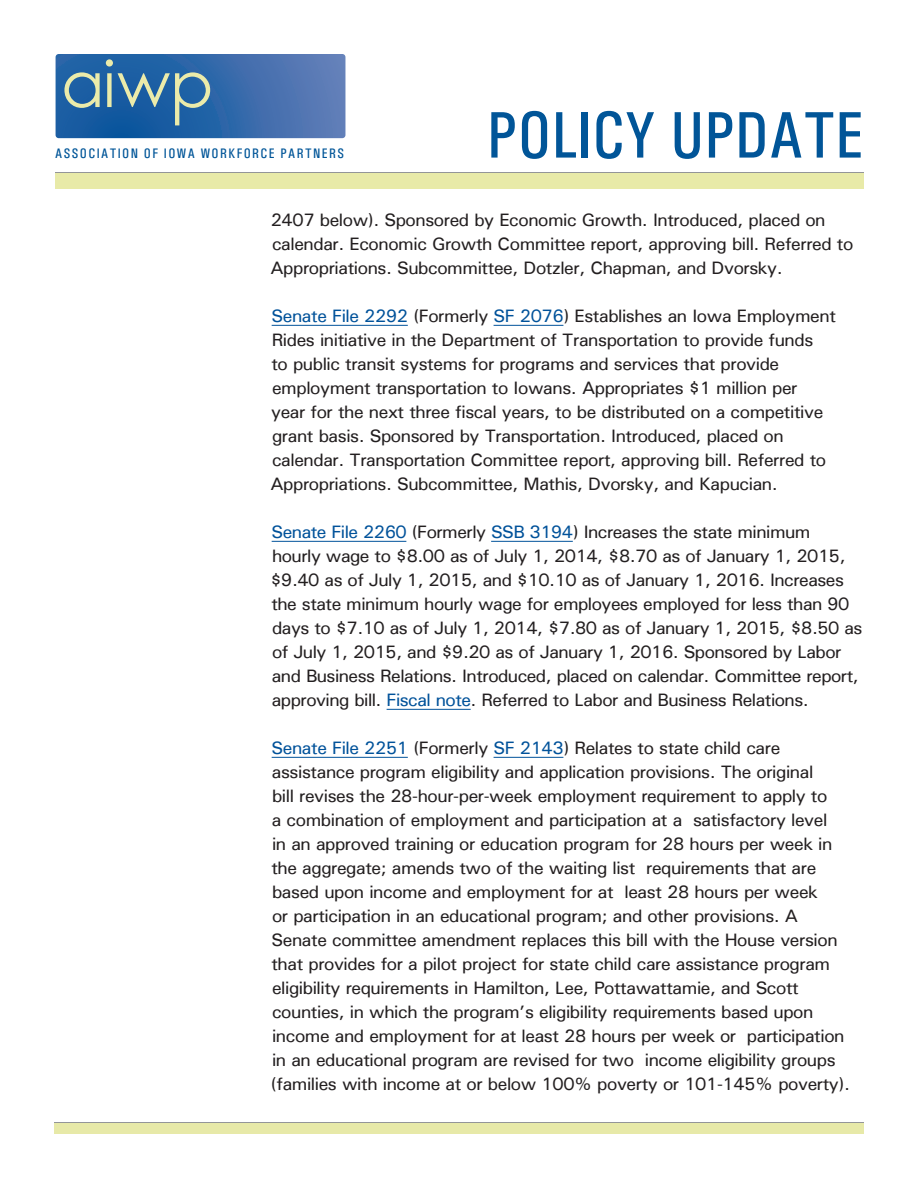
<style>
.page{position:relative;width:918px;height:1188px;background:#fff}
.page>*{position:absolute;margin:0;border:0;box-sizing:border-box;transform-origin:0 0}
.t1{font:66px "Pt Utah Condensed";color:#015598}
.t2{font:18px/24px "Utah";letter-spacing:-.025em;color:#231f20}
.t3{font:13.8px "Pt Utah Condensed";letter-spacing:.1em;color:#015598}
.s1{color:#01529a}
</style>
<div class="page">
<svg style="left:56px;top:54px;width:289px;height:84px;background:#3f71a9"></svg>
<div style="left:56px;top:172px;width:808px;height:16px;background:#e8eaa8"></div>
<hr style="left:56px;top:172px;width:808px;height:1px;background:#939598">
<div style="left:54px;top:1123px;width:810px;height:11px;background:#e7e9a8"></div>
<hr style="left:54px;top:1123px;width:810px;height:1px;background:#939598">
<hr style="left:272px;top:325px;width:136px;height:1px;background:#01529a">
<hr style="left:494px;top:325px;width:69px;height:1px;background:#01529a">
<hr style="left:272px;top:541px;width:134px;height:1px;background:#01529a">
<hr style="left:491px;top:541px;width:82px;height:1px;background:#01529a">
<hr style="left:387px;top:709px;width:84px;height:1px;background:#01529a">
<hr style="left:272px;top:757px;width:136px;height:1px;background:#01529a">
<hr style="left:494px;top:757px;width:69px;height:1px;background:#01529a">
<p class="t3" style="left:55px;top:146px;width:290px">ASSOCIATION OF IOWA WORKFORCE PARTNERS</p>
<h1 class="t1" style="left:487px;top:97px;width:378px">POLICY UPDATE</h1>
<p class="t2" style="left:270px;top:207px;width:585px">2407 below). Sponsored by Economic Growth. Introduced, placed on calendar. Economic Growth Committee report, approving bill. Referred to<br>Appropriations. Subcommittee, Dotzler, Chapman, and Dvorsky.</p>
<p class="t2" style="left:270px;top:303px;width:567px"><span class="s1">Senate File 2292</span> (Formerly <span class="s1">SF 2076</span>) Establishes an Iowa Employment Rides initiative in the Department of Transportation to provide funds<br>to public transit systems for programs and services that provide employment transportation to Iowans. Appropriates $1 million per<br>year for the next three fiscal years, to be distributed on a competitive grant basis. Sponsored by Transportation. Introduced, placed on calendar. Transportation Committee report, approving bill. Referred to Appropriations. Subcommittee, Mathis, Dvorsky, and Kapucian.</p>
<p class="t2" style="left:270px;top:519px;width:594px"><span class="s1">Senate File 2260</span> (Formerly <span class="s1">SSB 3194</span>) Increases the state minimum hourly wage to $8.00 as of July 1, 2014, $8.70 as of January 1, 2015, $9.40 as of July 1, 2015, and $10.10 as of January 1, 2016. Increases the state minimum hourly wage for employees employed for less than 90 days to $7.10 as of July 1, 2014, $7.80 as of January 1, 2015, $8.50 as of July 1, 2015, and $9.20 as of January 1, 2016. Sponsored by Labor and Business Relations. Introduced, placed on calendar. Committee report, approving bill. <span class="s1">Fiscal note</span>. Referred to Labor and Business Relations.</p>
<p class="t2" style="left:271px;top:735px;width:581px"><span class="s1">Senate File 2251</span> (Formerly <span class="s1">SF 2143</span>) Relates to state child care assistance program eligibility and application provisions. The original<br>bill revises the 28-hour-per-week employment requirement to apply to<br>a combination of employment and participation at a satisfactory level<br>in an approved training or education program for 28 hours per week in the aggregate; amends two of the waiting list requirements that are based upon income and employment for at least 28 hours per week<br>or participation in an educational program; and other provisions. A Senate committee amendment replaces this bill with the House version that provides for a pilot project for state child care assistance program eligibility requirements in Hamilton, Lee, Pottawattamie, and Scott counties, in which the program’s eligibility requirements based upon income and employment for at least 28 hours per week or participation in an educational program are revised for two income eligibility groups (families with income at or below 100% poverty or 101-145% poverty).</p>
</div>
